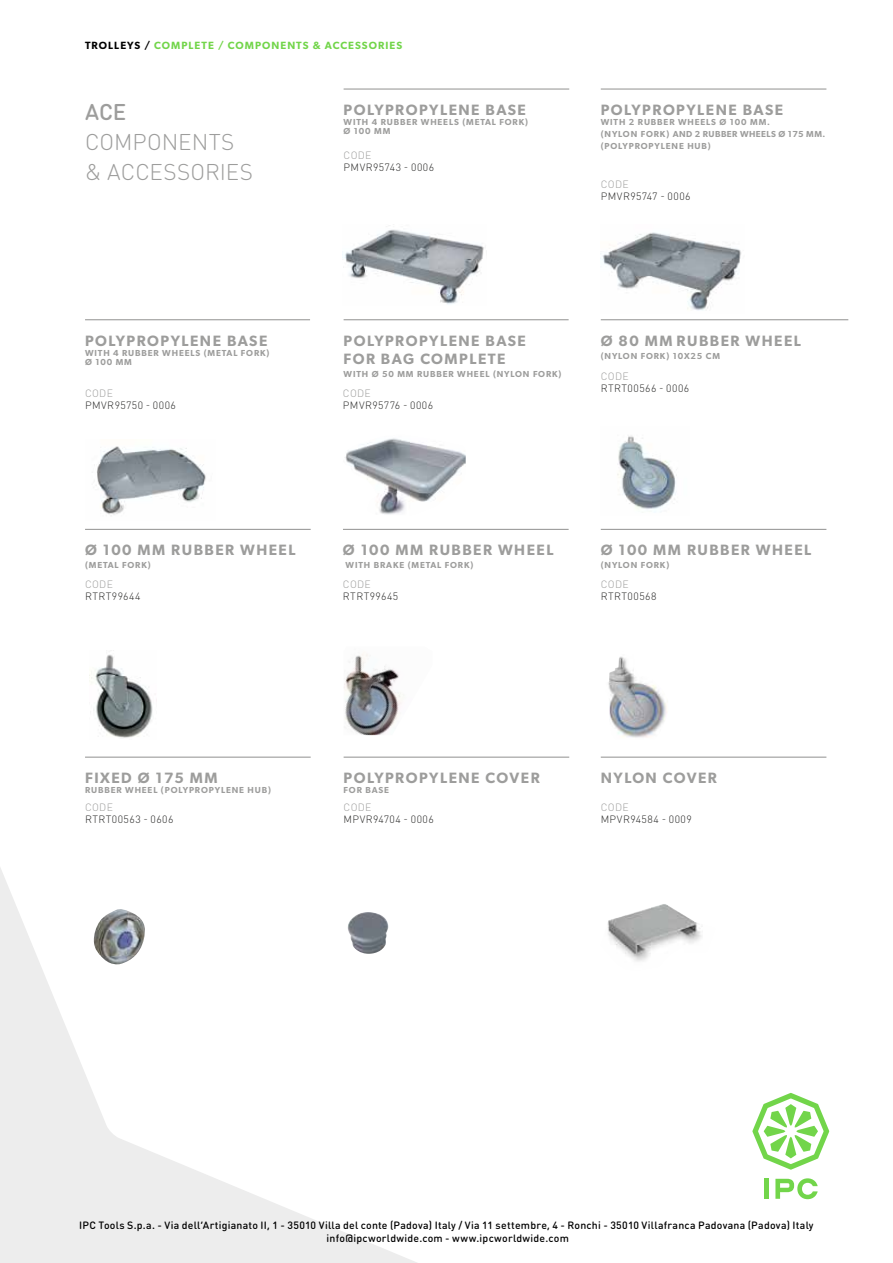
<style>
.page{position:relative;width:893px;height:1263px;background:#fff}
.page>*{position:absolute;margin:0;border:0;box-sizing:border-box;transform-origin:0 0}
.t1{font:300 22.5px/30px "DIN Round Pro";color:#9d9d9c}
.t2{font:500 22.5px "DIN Round Pro";color:#9d9d9c}
.t3{font:600 15px/18px "Gibson";letter-spacing:.1em;color:#9d9d9c}
.t4{font:500 10.5px/12.6px "DIN Round Pro";letter-spacing:.02em;color:#000;text-align:center}
.t5{font:300 10.5px "DIN Round Pro";letter-spacing:.04em;color:#282827}
.t6{font:300 10.5px "DIN Round Pro";letter-spacing:.03em;color:#9d9d9c}
.t7{font:600 10.5px "Gibson";letter-spacing:.1em;color:#72d54a}
.t8{font:600 8.7px/9px "Gibson";letter-spacing:.1em;color:#9d9d9c}
.s1{color:#000}
</style>
<div class="page">
<svg style="left:0;top:756px;width:492px;height:507px"></svg>
<hr style="left:344px;top:88px;width:225px;height:2px;background:#9d9d9c">
<hr style="left:601px;top:88px;width:225px;height:2px;background:#9d9d9c">
<hr style="left:344px;top:319px;width:225px;height:1px;background:#9d9d9c">
<hr style="left:85px;top:319px;width:225px;height:1px;background:#9d9d9c">
<hr style="left:601px;top:319px;width:247px;height:1px;background:#9d9d9c">
<hr style="left:85px;top:529px;width:226px;height:1px;background:#9d9d9c">
<hr style="left:343px;top:529px;width:226px;height:1px;background:#9d9d9c">
<hr style="left:601px;top:529px;width:225px;height:1px;background:#9d9d9c">
<hr style="left:85px;top:757px;width:226px;height:1px;background:#9d9d9c">
<hr style="left:344px;top:757px;width:225px;height:1px;background:#9d9d9c">
<hr style="left:601px;top:757px;width:225px;height:1px;background:#9d9d9c">
<img style="left:344px;top:229px;width:140px;height:75px">
<img style="left:96px;top:446px;width:110px;height:69px">
<img style="left:345px;top:438px;width:121px;height:77px">
<img style="left:617px;top:435px;width:60px;height:77px">
<img style="left:89px;top:654px;width:68px;height:84px">
<img style="left:94px;top:909px;width:52px;height:57px">
<img style="left:608px;top:656px;width:59px;height:82px">
<img style="left:344px;top:654px;width:60px;height:81px">
<img style="left:601px;top:232px;width:140px;height:79px">
<img style="left:346px;top:912px;width:42px;height:42px">
<img style="left:607px;top:904px;width:95px;height:58px">
<div style="left:764px;top:1179px;width:5px;height:20px;background:#72d54a"></div>
<svg style="left:775px;top:1178px;width:43px;height:21px"></svg>
<svg style="left:752px;top:1093px;width:77px;height:77px"></svg>
<p class="t7" style="left:85px;top:40px;width:319px"><span class="s1">TROLLEYS /</span> COMPLETE / COMPONENTS &amp; ACCESSORIES</p>
<h1 class="t2" style="left:85px;top:97px;width:43px">ACE</h1>
<h1 class="t1" style="left:85px;top:126px;width:169px">COMPONENTS &amp; ACCESSORIES</h1>
<h2 class="t3" style="left:344px;top:101px;width:184px">POLYPROPYLENE BASE</h2>
<p class="t8" style="left:344px;top:117px;width:186px">WITH 4 RUBBER WHEELS (METAL FORK)<br>Ø 100 MM</p>
<p class="t6" style="left:344px;top:149px;width:29px">CODE</p>
<p class="t5" style="left:344px;top:161px;width:92px">PMVR95743 - 0006</p>
<h2 class="t3" style="left:601px;top:101px;width:184px">POLYPROPYLENE BASE</h2>
<p class="t8" style="left:601px;top:116px;width:226px;line-height:12px">WITH 2 RUBBER WHEELS Ø 100 MM.<br>(NYLON FORK) AND 2 RUBBER WHEELS Ø 175 MM. (POLYPROPYLENE HUB)</p>
<p class="t6" style="left:601px;top:177px;width:29px">CODE</p>
<p class="t5" style="left:601px;top:189px;width:91px">PMVR95747 - 0006</p>
<h2 class="t3" style="left:85px;top:331px;width:184px">POLYPROPYLENE BASE</h2>
<p class="t8" style="left:85px;top:348px;width:186px">WITH 4 RUBBER WHEELS (METAL FORK)<br>Ø 100 MM</p>
<p class="t6" style="left:85px;top:387px;width:29px">CODE</p>
<p class="t5" style="left:85px;top:399px;width:92px">PMVR95750 - 0006</p>
<h2 class="t3" style="left:344px;top:331px;width:184px">POLYPROPYLENE BASE<br>FOR BAG COMPLETE</h2>
<p class="t8" style="left:344px;top:369px;width:219px">WITH Ø 50 MM RUBBER WHEEL (NYLON FORK)</p>
<p class="t6" style="left:343px;top:387px;width:29px">CODE</p>
<p class="t5" style="left:343px;top:399px;width:92px">PMVR95776 - 0006</p>
<h2 class="t3" style="left:601px;top:331px;width:202px">Ø 80 MM RUBBER WHEEL</h2>
<p class="t8" style="left:601px;top:351px;width:121px">(NYLON FORK) 10X25 CM</p>
<p class="t6" style="left:601px;top:370px;width:29px">CODE</p>
<p class="t5" style="left:601px;top:382px;width:90px">RTRT00566 - 0006</p>
<h2 class="t3" style="left:85px;top:541px;width:212px">Ø 100 MM RUBBER WHEEL</h2>
<p class="t8" style="left:85px;top:561px;width:67px">(METAL FORK)</p>
<p class="t6" style="left:85px;top:577px;width:29px">CODE</p>
<p class="t5" style="left:85px;top:589px;width:57px">RTRT99644</p>
<h2 class="t3" style="left:343px;top:541px;width:212px">Ø 100 MM RUBBER WHEEL</h2>
<p class="t8" style="left:346px;top:561px;width:129px">WITH BRAKE (METAL FORK)</p>
<p class="t6" style="left:343px;top:577px;width:29px">CODE</p>
<p class="t5" style="left:343px;top:589px;width:57px">RTRT99645</p>
<h2 class="t3" style="left:601px;top:541px;width:212px">Ø 100 MM RUBBER WHEEL</h2>
<p class="t8" style="left:601px;top:561px;width:70px">(NYLON FORK)</p>
<p class="t6" style="left:601px;top:577px;width:29px">CODE</p>
<p class="t5" style="left:601px;top:589px;width:57px">RTRT00568</p>
<h2 class="t3" style="left:85px;top:769px;width:134px">FIXED Ø 175 MM</h2>
<p class="t8" style="left:85px;top:785px;width:187px">RUBBER WHEEL (POLYPROPYLENE HUB)</p>
<p class="t6" style="left:85px;top:801px;width:29px">CODE</p>
<p class="t5" style="left:85px;top:813px;width:90px">RTRT00563 - 0606</p>
<h2 class="t3" style="left:344px;top:769px;width:198px">POLYPROPYLENE COVER</h2>
<p class="t8" style="left:344px;top:785px;width:47px">FOR BASE</p>
<p class="t6" style="left:344px;top:801px;width:29px">CODE</p>
<p class="t5" style="left:344px;top:813px;width:92px">MPVR94704 - 0006</p>
<h2 class="t3" style="left:601px;top:769px;width:118px">NYLON COVER</h2>
<p class="t6" style="left:601px;top:801px;width:29px">CODE</p>
<p class="t5" style="left:601px;top:813px;width:93px">MPVR94584 - 0009</p>
<p class="t4" style="left:79px;top:1219px;width:736px">IPC Tools S.p.a. - Via dell’Artigianato II, 1 - 35010 Villa del conte (Padova) Italy / Via 11 settembre, 4 - Ronchi - 35010 Villafranca Padovana (Padova) Italy info@ipcworldwide.com - www.ipcworldwide.com</p>
</div>
